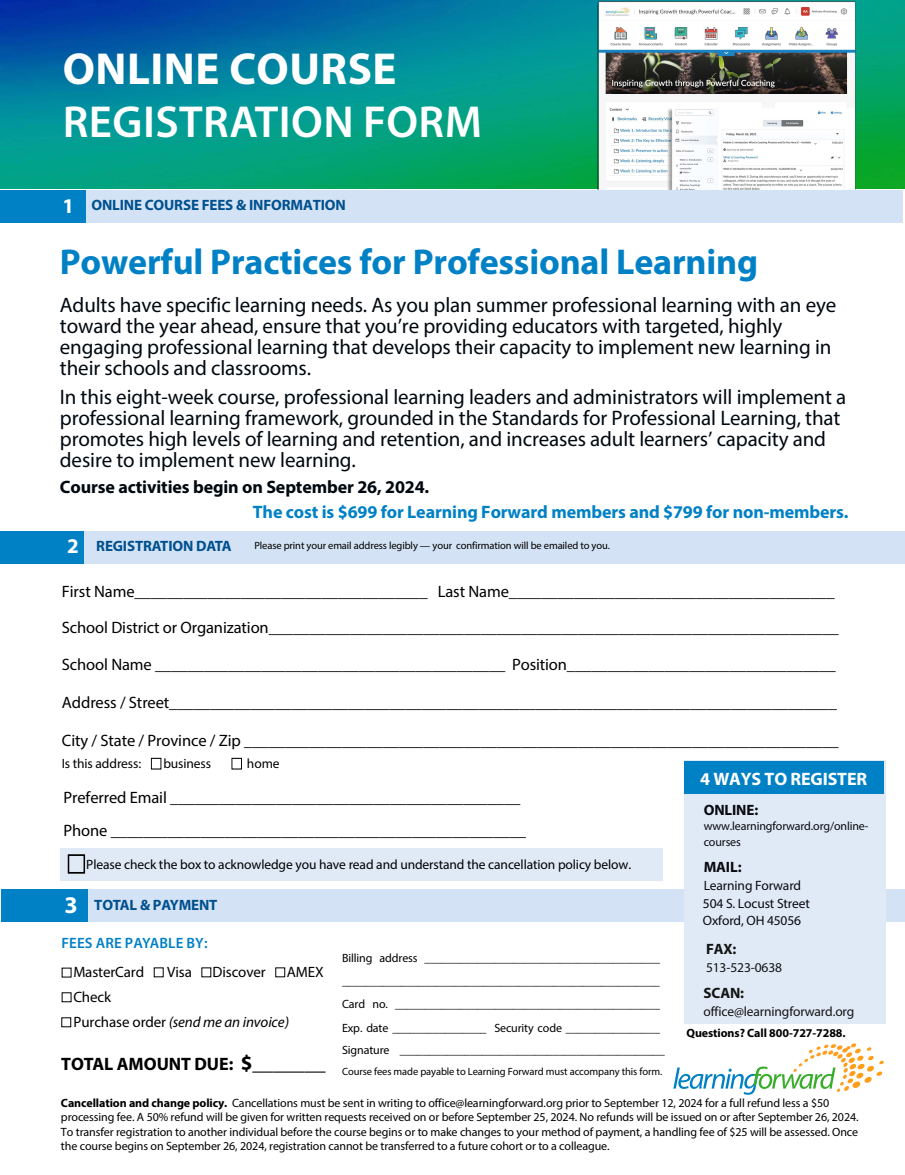
<style>
.page{position:relative;width:905px;height:1175px;background:#fff}
.page>*{position:absolute;margin:0;border:0;box-sizing:border-box;transform-origin:0 0}
.t1{font:600 45px "Myriad Pro";letter-spacing:.01em;color:#fff}
.t2{font:700 45px "Myriad Pro";letter-spacing:.01em;color:#fff}
.t3{font:700 36px "Myriad Pro";letter-spacing:-.005em;color:#0081c6}
.t4{font:21px/21px "Myriad Pro";letter-spacing:-.005em;color:#000910}
.t5{font:700 18px "Myriad Pro";letter-spacing:-.005em;color:#0081c6}
.t6{font:700 18px "Myriad Pro";letter-spacing:-.005em;color:#000910}
.t7{font:700 18px "Myriad Pro";letter-spacing:-.005em;color:#000}
.t8{font:700 18px "Myriad Pro";letter-spacing:-.01em;color:#fff}
.t9{font:16.5px/35.7px "Myriad Pro";letter-spacing:-.005em;color:#000}
.t10{font:15px/24.9px "Myriad Pro";letter-spacing:-.01em;color:#000}
.t11{font:700 15px "Myriad Pro";letter-spacing:-.01em;color:#00508f}
.t12{font:600 15px "Myriad Pro";letter-spacing:.01em;color:#0081c6}
.t13{font:700 15px "Myriad Pro";letter-spacing:-.01em;color:#0a0a10}
.t14{font:700 15px "Myriad Pro";letter-spacing:-.01em;color:#141413}
.t15{font:13.5px "Myriad Pro";letter-spacing:-.01em;color:#000}
.t16{font:13.5px/18.1px "Myriad Pro";letter-spacing:-.01em;color:#0a0a10}
.t17{font:13.5px "Myriad Pro";letter-spacing:-.01em;color:#141413}
.t18{font:12px/23.1px "Myriad Pro";letter-spacing:-.01em;color:#000}
.t19{font:12px/16px "Myriad Pro";letter-spacing:-.01em;color:#0a0a10}
.t20{font:700 12px "Myriad Pro";letter-spacing:-.01em;color:#000}
.t21{font:10.5px "Myriad Pro";letter-spacing:-.01em;color:#000}
.s1{font-size:21px;color:#fff}
.s2{font-size:24px;color:#fff}
.s3{font-style:italic}
.s4{font-size:21px}
.s5{font-weight:700}
</style>
<div class="page">
<img style="left:0;top:1px;width:904px;height:188px">
<div style="left:87px;top:889px;width:817px;height:32px;background:#d3e2f4"></div>
<div style="left:684px;top:760px;width:201px;height:263px;background:#e0eaf7"></div>
<div style="left:0;top:190px;width:86px;height:32px;background:#0081c6"></div>
<div style="left:275px;top:967px;width:10px;height:10px;border:1px solid #000"></div>
<div style="left:79px;top:531px;width:825px;height:32px;background:#d3e2f4"></div>
<div style="left:0;top:531px;width:84px;height:32px;background:#0081c6"></div>
<div style="left:1px;top:889px;width:86px;height:32px;background:#0081c6"></div>
<svg style="left:673px;top:1043px;width:211px;height:51px"></svg>
<img style="left:597px;top:1px;width:261px;height:189px">
<div style="left:87px;top:190px;width:816px;height:32px;background:#d3e2f4"></div>
<div style="left:151px;top:758px;width:10px;height:11px;border:1px solid #000"></div>
<div style="left:231px;top:758px;width:11px;height:11px;border:1px solid #000"></div>
<div style="left:684px;top:761px;width:200px;height:33px;background:#0081c6"></div>
<div style="left:60px;top:848px;width:602px;height:32px;background:#e0eaf7"></div>
<div style="left:68px;top:854px;width:17px;height:19px;border:2px solid #000"></div>
<h1 class="t2" style="left:63px;top:39px;width:335px">ONLINE COURSE</h1>
<h1 class="t1" style="left:63px;top:94px;width:420px">REGISTRATION FORM</h1>
<p class="t11" style="left:62px;top:195px;width:285px"><span class="s1">1</span> ONLINE COURSE FEES &amp; INFORMATION</p>
<h2 class="t3" style="left:60px;top:238px;width:700px">Powerful Practices for Professional Learning</h2>
<p class="t4" style="left:60px;top:294px;width:778px">Adults have specific learning needs. As you plan summer professional learning with an eye toward the year ahead, ensure that you’re providing educators with targeted, highly engaging professional learning that develops their capacity to implement new learning in their schools and classrooms.</p>
<p class="t4" style="left:60px;top:386px;width:788px">In this eight-week course, professional learning leaders and administrators will implement a professional learning framework, grounded in the Standards for Professional Learning, that promotes high levels of learning and retention, and increases adult learners’ capacity and desire to implement new learning.</p>
<h3 class="t6" style="left:60px;top:475px;width:371px">Course activities begin on September 26, 2024.</h3>
<h3 class="t5" style="left:253px;top:500px;width:597px">The cost is $699 for Learning Forward members and $799 for non-members.</h3>
<p class="t11" style="left:67px;top:535px;width:166px"><span class="s1">2</span> REGISTRATION DATA</p>
<p class="t21" style="left:254px;top:539px;width:357px">Please print your email address legibly — your confirmation will be emailed to you.</p>
<h3 class="t9" style="left:62px;top:573px;width:778px">First Name____________________________________ Last Name________________________________________<br>School District or Organization______________________________________________________________________</h3>
<h3 class="t9" style="left:62px;top:646px;width:775px">School Name ___________________________________________ Position_________________________________</h3>
<h3 class="t9" style="left:62px;top:684px;width:776px">Address / Street__________________________________________________________________________________</h3>
<h3 class="t9" style="left:62px;top:722px;width:778px">City / State / Province / Zip _________________________________________________________________________</h3>
<p class="t15" style="left:62px;top:754px;width:81px">Is this address:</p>
<p class="t15" style="left:163px;top:754px;width:49px">business</p>
<p class="t15" style="left:247px;top:754px;width:34px">home</p>
<h3 class="t9" style="left:63px;top:780px;width:464px;line-height:33px">Preferred Email ___________________________________________<br>Phone ___________________________________________________</h3>
<h3 class="t8" style="left:700px;top:766px;width:169px">4 WAYS TO REGISTER</h3>
<p class="t13" style="left:703px;top:799px;width:56px">ONLINE:</p>
<p class="t19" style="left:703px;top:817px;width:166px">www.learningforward.org/online&shy;courses</p>
<p class="t13" style="left:703px;top:857px;width:39px">MAIL:</p>
<p class="t16" style="left:703px;top:876px;width:108px">Learning Forward<br>504 S. Locust Street</p>
<p class="t16" style="left:703px;top:910px;width:100px">Oxford, OH 45056</p>
<p class="t14" style="left:706px;top:939px;width:32px">FAX:</p>
<p class="t17" style="left:706px;top:959px;width:78px">513-523-0638</p>
<p class="t14" style="left:703px;top:983px;width:42px">SCAN:</p>
<p class="t17" style="left:703px;top:1003px;width:152px">office@learningforward.org</p>
<p class="t15" style="left:86px;top:856px;width:546px">Please check the box to acknowledge you have read and understand the cancellation policy below.</p>
<p class="t11" style="left:64px;top:895px;width:154px"><span class="s2">3</span> TOTAL &amp; PAYMENT</p>
<p class="t12" style="left:61px;top:933px;width:148px">FEES ARE PAYABLE BY:</p>
<p class="t10" style="left:73px;top:959px;width:72px">MasterCard</p>
<p class="t10" style="left:167px;top:959px;width:26px">Visa</p>
<p class="t10" style="left:212px;top:959px;width:55px">Discover</p>
<p class="t10" style="left:287px;top:959px;width:38px">AMEX</p>
<p class="t10" style="left:73px;top:984px;width:219px">Check<br>Purchase order (<span class="s3">send me an invoice</span>)</p>
<p class="t18" style="left:342px;top:946px;width:324px">Billing address ________________________________________ ______________________________________________________ Card no. _____________________________________________ Exp. date ________________ Security code ________________ Signature _____________________________________________</p>
<p class="t21" style="left:342px;top:1065px;width:322px">Course fees made payable to Learning Forward must accompany this form.</p>
<p class="t20" style="left:686px;top:1025px;width:160px">Questions? Call 800-727-7288.</p>
<h3 class="t7" style="left:61px;top:1052px;width:266px">TOTAL AMOUNT DUE: <span class="s4">$_______</span></h3>
<p class="t18" style="left:61px;top:1095px;width:799px;line-height:14.5px"><span class="s5">Cancellation and change policy.</span> Cancellations must be sent in writing to office@learningforward.org prior to September 12, 2024 for a full refund less a $50 processing fee. A 50% refund will be given for written requests received on or before September 25, 2024. No refunds will be issued on or after September 26, 2024.<br>To transfer registration to another individual before the course begins or to make changes to your method of payment, a handling fee of $25 will be assessed. Once the course begins on September 26, 2024, registration cannot be transferred to a future cohort or to a colleague.</p>
</div>
